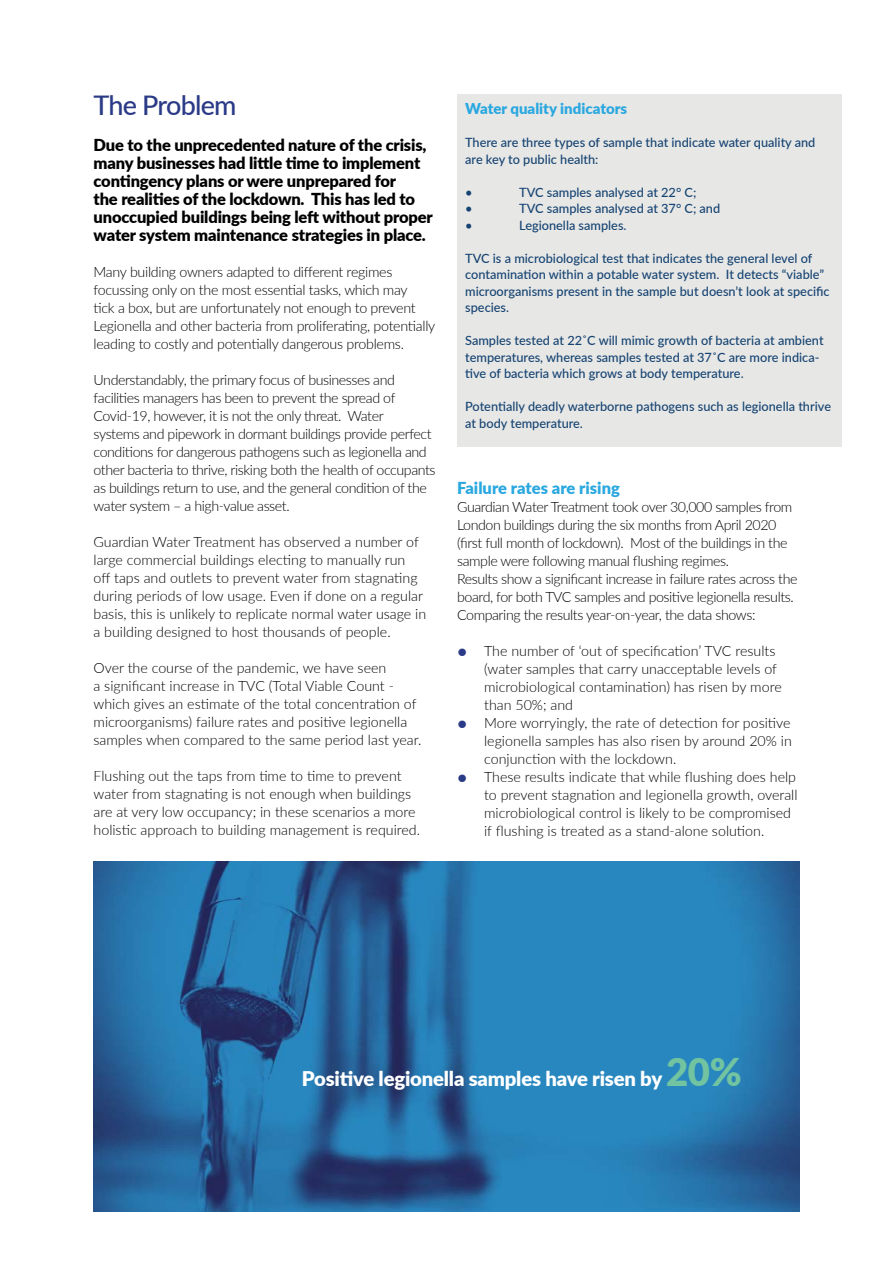
<style>
.page{position:relative;width:893px;height:1263px;background:#fff}
.page>*{position:absolute;margin:0;border:0;box-sizing:border-box;transform-origin:0 0}
.t1{font:500 27px "Lato";letter-spacing:-.03em;color:#2a3a86}
.t2{font:900 20.25px "Lato";letter-spacing:-.01em;color:#fff}
.t3{font:900 16.5px/18px "Lato";letter-spacing:-.01em;color:#000}
.t4{font:900 16.5px "Lato";color:#2aa8e0}
.t5{font:900 15px "Lato";color:#2aa8e0}
.t6{font:300 14.25px/18px "Lato";letter-spacing:-.02em;color:#000}
.t7{font:300 14.25px/18px "Lato";color:#000}
.t8{font:500 12.75px/16.5px "Lato";color:#154371}
.s1{font-family:"Fedra Serif B Std";font-weight:400;font-size:13.5px;color:#293a86}
.s2{font-size:38.25px;color:#72c4a1}
</style>
<div class="page">
<div style="left:457px;top:94px;width:384px;height:352px;background:#e7e7e6"></div>
<img style="left:94px;top:862px;width:705px;height:350px">
<h1 class="t1" style="left:94px;top:86px;width:144px">The Problem</h1>
<p class="t3" style="left:94px;top:136px;width:341px">Due to the unprecedented nature of the crisis, many businesses had little time to implement contingency plans or were unprepared for<br>the realities of the lockdown. This has led to unoccupied buildings being left without proper water system maintenance strategies in place.</p>
<p class="t6" style="left:94px;top:263px;width:343px">Many building owners adapted to different regimes focussing only on the most essential tasks, which may<br>tick a box, but are unfortunately not enough to prevent Legionella and other bacteria from proliferating, potentially leading to costly and potentially dangerous problems.</p>
<p class="t6" style="left:94px;top:371px;width:344px">Understandably, the primary focus of businesses and facilities managers has been to prevent the spread of Covid-19, however, it is not the only threat. Water<br>systems and pipework in dormant buildings provide perfect conditions for dangerous pathogens such as legionella and other bacteria to thrive, risking both the health of occupants as buildings return to use, and the general condition of the water system – a high-value asset.</p>
<p class="t7" style="left:94px;top:533px;width:334px">Guardian Water Treatment has observed a number of large commercial buildings electing to manually run<br>off taps and outlets to prevent water from stagnating during periods of low usage. Even if done on a regular basis, this is unlikely to replicate normal water usage in a building designed to host thousands of people.</p>
<p class="t7" style="left:94px;top:659px;width:330px">Over the course of the pandemic, we have seen<br>a significant increase in TVC (Total Viable Count - which gives an estimate of the total concentration of microorganisms) failure rates and positive legionella samples when compared to the same period last year.</p>
<p class="t7" style="left:94px;top:767px;width:328px">Flushing out the taps from time to time to prevent water from stagnating is not enough when buildings are at very low occupancy; in these scenarios a more holistic approach to building management is required.</p>
<p class="t5" style="left:465px;top:97px;width:163px">Water quality indicators</p>
<p class="t8" style="left:465px;top:134px;width:352px">There are three types of sample that indicate water quality and are key to public health:</p>
<p class="t8" style="left:465px;top:183px;width:9px">•</p>
<p class="t8" style="left:519px;top:183px;width:179px">TVC samples analysed at 22° C;</p>
<p class="t8" style="left:465px;top:200px;width:9px">•</p>
<p class="t8" style="left:519px;top:200px;width:203px">TVC samples analysed at 37° C; and</p>
<p class="t8" style="left:465px;top:216px;width:9px">•</p>
<p class="t8" style="left:519px;top:216px;width:109px">Legionella samples.</p>
<p class="t8" style="left:465px;top:249px;width:366px">TVC is a microbiological test that indicates the general level of contamination within a potable water system. It detects “viable” microorganisms present in the sample but doesn’t look at specific species.</p>
<p class="t8" style="left:465px;top:332px;width:360px">Samples tested at 22˚C will mimic growth of bacteria at ambient temperatures, whereas samples tested at 37˚C are more indica&shy;tive of bacteria which grows at body temperature.</p>
<p class="t8" style="left:465px;top:398px;width:367px">Potentially deadly waterborne pathogens such as legionella thrive at body temperature.</p>
<p class="t4" style="left:457px;top:475px;width:164px">Failure rates are rising</p>
<p class="t6" style="left:457px;top:497px;width:342px">Guardian Water Treatment took over 30,000 samples from London buildings during the six months from April 2020 (first full month of lockdown). Most of the buildings in the sample were following manual flushing regimes.<br>Results show a significant increase in failure rates across the board, for both TVC samples and positive legionella results.<br>Comparing the results year-on-year, the data shows:</p>
<p class="t7" style="left:484px;top:641px;width:299px;text-indent:-27px"><span class="s1">●</span> The number of ‘out of specification’ TVC results (water samples that carry unacceptable levels of microbiological contamination) has risen by more than 50%; and</p>
<p class="t6" style="left:484px;top:713px;width:309px;text-align:justify;text-indent:-27px"><span class="s1">●</span> More worryingly, the rate of detection for positive legionella samples has also risen by around 20% in conjunction with the lockdown.</p>
<p class="t7" style="left:484px;top:767px;width:315px;text-indent:-27px"><span class="s1">●</span> These results indicate that while flushing does help to prevent stagnation and legionella growth, overall microbiological control is likely to be compromised if flushing is treated as a stand-alone solution.</p>
<h2 class="t2" style="left:302px;top:1063px;width:441px">Positive legionella samples have risen by <span class="s2">20%</span></h2>
</div>
